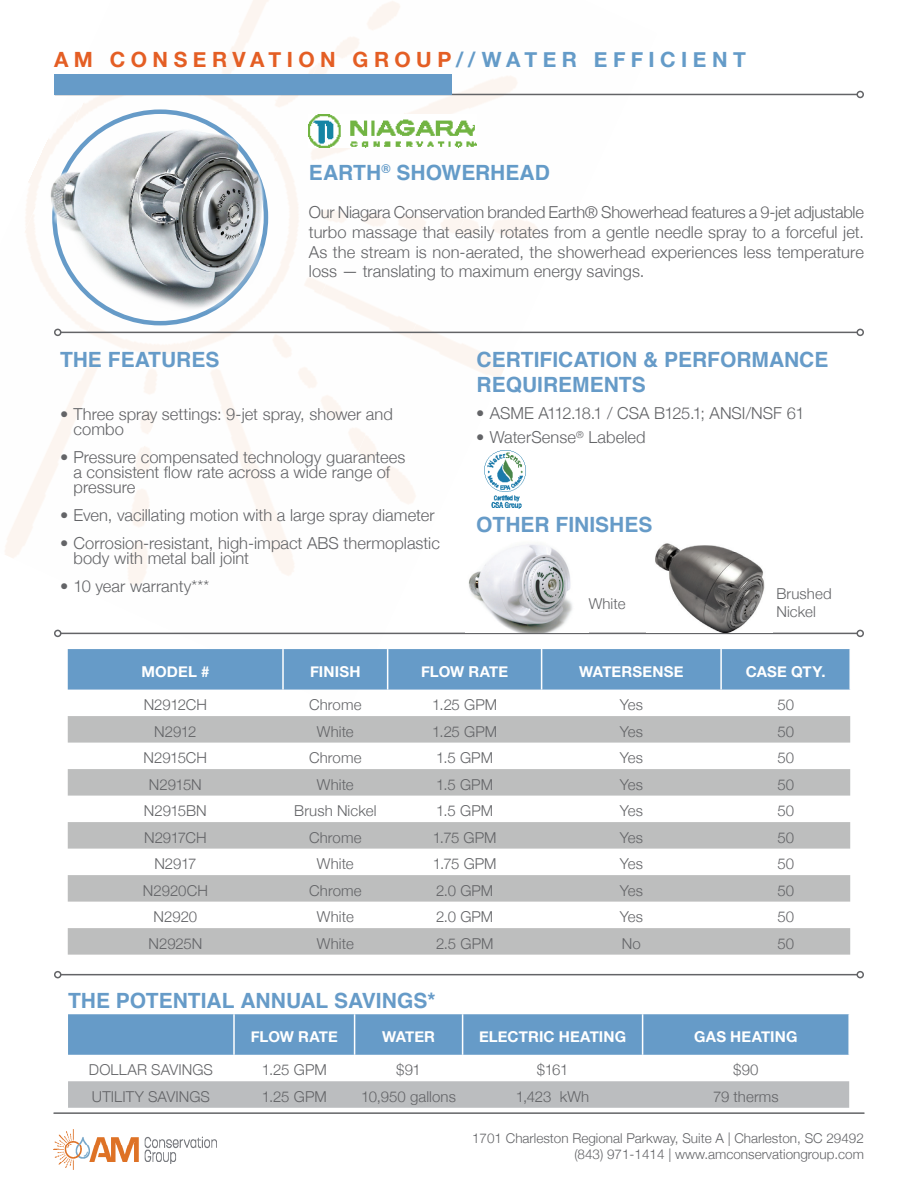
<style>
.page{position:relative;width:918px;height:1188px;background:#fff}
.page>*{position:absolute;margin:0;border:0;box-sizing:border-box;transform-origin:0 0}
.t1{font:700 21px/25.2px "Helvetica";color:#669bc8}
.t2{font:700 21px "Helvetica Neue";letter-spacing:.26em;color:#e45e24}
.t3{font:700 21px "Helvetica";letter-spacing:-.005em;color:#649bc8}
.t4{font:300 16.5px/15px "Helvetica Neue";letter-spacing:.005em;color:#636467}
.t5{font:300 15px/18px "Helvetica Neue";color:#636467}
.t6{font:700 15px "Helvetica Neue";letter-spacing:.01em;color:#fff}
.t7{font:300 15px "Helvetica Neue";letter-spacing:-.02em;color:#636467}
.t8{font:300 13.5px/16.2px "Helvetica Neue";color:#636467;text-align:right}
.s1{color:#649bc8}
</style>
<div class="page">
<hr style="left:54px;top:1112px;width:810px;height:2px;background:#636467">
<img style="left:388px;top:0;width:90px;height:505px">
<img style="left:5px;top:2px;width:383px;height:583px">
<img style="left:5px;top:0;width:293px;height:548px">
<img style="left:5px;top:0;width:203px;height:507px">
<hr style="left:55px;top:94px;width:802px;height:1px;background:#636467">
<div style="left:856px;top:91px;width:8px;height:7px;border:2px solid #636467;border-radius:50%"></div>
<div style="left:54px;top:75px;width:398px;height:20px;background:#669bc8"></div>
<img style="left:53px;top:1130px;width:163px;height:40px">
<hr style="left:61px;top:332px;width:796px;height:1px;background:#636467">
<div style="left:54px;top:329px;width:8px;height:7px;border:2px solid #636467;border-radius:50%"></div>
<div style="left:856px;top:329px;width:8px;height:7px;border:2px solid #636467;border-radius:50%"></div>
<hr style="left:61px;top:633px;width:796px;height:1px;background:#636467">
<div style="left:54px;top:630px;width:8px;height:7px;border:2px solid #636467;border-radius:50%"></div>
<div style="left:856px;top:630px;width:8px;height:7px;border:2px solid #636467;border-radius:50%"></div>
<div style="left:68px;top:649px;width:781px;height:41px;background:#669bc8"></div>
<svg style="left:68px;top:716px;width:782px;height:239px;fill:#bdbebe"></svg>
<hr style="left:282px;top:649px;width:2px;height:41px;background:#fff">
<hr style="left:387px;top:649px;width:1px;height:41px;background:#fff">
<hr style="left:541px;top:649px;width:1px;height:41px;background:#fff">
<hr style="left:720px;top:649px;width:2px;height:41px;background:#fff">
<hr style="left:61px;top:974px;width:796px;height:1px;background:#636467">
<div style="left:54px;top:971px;width:8px;height:7px;border:2px solid #636467;border-radius:50%"></div>
<div style="left:856px;top:971px;width:8px;height:7px;border:2px solid #636467;border-radius:50%"></div>
<div style="left:68px;top:1014px;width:780px;height:41px;background:#669bc8"></div>
<svg style="left:68px;top:1081px;width:781px;height:27px;background:#bcbec0"></svg>
<hr style="left:233px;top:1014px;width:2px;height:41px;background:#fff">
<hr style="left:354px;top:1014px;width:1px;height:41px;background:#fff">
<hr style="left:462px;top:1014px;width:1px;height:41px;background:#fff">
<hr style="left:642px;top:1014px;width:1px;height:41px;background:#fff">
<img style="left:309px;top:115px;width:167px;height:32px">
<img style="left:46px;top:98px;width:224px;height:224px">
<img style="left:468px;top:541px;width:105px;height:92px">
<img style="left:484px;top:450px;width:42px;height:58px">
<img style="left:655px;top:543px;width:110px;height:90px">
<p class="t2" style="left:54px;top:43px;width:693px">AM CONSERVATION GROUP<span class="s1">//WATER EFFICIENT</span></p>
<p class="t3" style="left:309px;top:155px;width:243px">EARTH<sup>®</sup> SHOWERHEAD</p>
<p class="t1" style="left:60px;top:347px;width:161px">THE FEATURES</p>
<p class="t4" style="left:309px;top:201px;width:557px;line-height:19.8px;text-align:justify">Our Niagara Conservation branded Earth® Showerhead features a 9-jet adjustable turbo massage that easily rotates from a gentle needle spray to a forceful jet.<br>As the stream is non-aerated, the showerhead experiences less temperature loss — translating to maximum energy savings.</p>
<p class="t1" style="left:477px;top:347px;width:353px">CERTIFICATION &amp; PERFORMANCE<br>REQUIREMENTS</p>
<p class="t4" style="left:73px;top:405px;width:321px;text-indent:-13px">• Three spray settings: 9-jet spray, shower and combo</p>
<p class="t4" style="left:73px;top:448px;width:334px;text-indent:-13px">• Pressure compensated technology guarantees a consistent flow rate across a wide range of pressure</p>
<p class="t4" style="left:60px;top:506px;width:376px">• Even, vacillating motion with a large spray diameter</p>
<p class="t4" style="left:73px;top:534px;width:368px;text-indent:-13px">• Corrosion-resistant, high-impact ABS thermoplastic body with metal ball joint</p>
<p class="t4" style="left:60px;top:577px;width:151px">• 10 year warranty***</p>
<p class="t4" style="left:476px;top:405px;width:330px">• ASME A112.18.1 / CSA B125.1; ANSI/NSF 61</p>
<p class="t4" style="left:476px;top:429px;width:171px">• WaterSense<sup>®</sup> Labeled</p>
<p class="t1" style="left:476px;top:512px;width:178px">OTHER FINISHES</p>
<p class="t5" style="left:589px;top:594px;width:38px">White</p>
<p class="t5" style="left:776px;top:584px;width:57px">Brushed<br>Nickel</p>
<p class="t6" style="left:141px;top:660px;width:70px">MODEL #</p>
<p class="t6" style="left:310px;top:660px;width:52px">FINISH</p>
<p class="t6" style="left:421px;top:660px;width:89px">FLOW RATE</p>
<p class="t6" style="left:579px;top:660px;width:106px">WATERSENSE</p>
<p class="t6" style="left:746px;top:660px;width:81px">CASE QTY.</p>
<p class="t5" style="left:144px;top:695px;width:65px">N2912CH</p>
<p class="t5" style="left:309px;top:695px;width:54px">Chrome</p>
<p class="t5" style="left:432px;top:695px;width:66px">1.25 GPM</p>
<p class="t5" style="left:620px;top:695px;width:25px">Yes</p>
<p class="t5" style="left:777px;top:695px;width:18px">50</p>
<p class="t5" style="left:154px;top:721px;width:44px">N2912</p>
<p class="t5" style="left:317px;top:721px;width:38px">White</p>
<p class="t5" style="left:432px;top:721px;width:66px">1.25 GPM</p>
<p class="t5" style="left:620px;top:721px;width:25px">Yes</p>
<p class="t5" style="left:777px;top:721px;width:18px">50</p>
<p class="t5" style="left:144px;top:748px;width:65px">N2915CH</p>
<p class="t5" style="left:309px;top:748px;width:54px">Chrome</p>
<p class="t5" style="left:436px;top:748px;width:58px">1.5 GPM</p>
<p class="t5" style="left:620px;top:748px;width:25px">Yes</p>
<p class="t5" style="left:777px;top:748px;width:18px">50</p>
<p class="t5" style="left:149px;top:774px;width:54px">N2915N</p>
<p class="t5" style="left:317px;top:774px;width:38px">White</p>
<p class="t5" style="left:436px;top:774px;width:58px">1.5 GPM</p>
<p class="t5" style="left:620px;top:774px;width:25px">Yes</p>
<p class="t5" style="left:777px;top:774px;width:18px">50</p>
<p class="t5" style="left:144px;top:801px;width:64px">N2915BN</p>
<p class="t5" style="left:294px;top:801px;width:84px">Brush Nickel</p>
<p class="t5" style="left:436px;top:801px;width:58px">1.5 GPM</p>
<p class="t5" style="left:620px;top:801px;width:25px">Yes</p>
<p class="t5" style="left:777px;top:801px;width:18px">50</p>
<p class="t7" style="left:144px;top:825px;width:64px">N2917CH</p>
<p class="t5" style="left:309px;top:827px;width:54px">Chrome</p>
<p class="t5" style="left:433px;top:827px;width:65px">1.75 GPM</p>
<p class="t5" style="left:620px;top:827px;width:25px">Yes</p>
<p class="t5" style="left:777px;top:827px;width:18px">50</p>
<p class="t5" style="left:154px;top:854px;width:44px">N2917</p>
<p class="t5" style="left:317px;top:854px;width:38px">White</p>
<p class="t5" style="left:433px;top:854px;width:65px">1.75 GPM</p>
<p class="t5" style="left:620px;top:854px;width:25px">Yes</p>
<p class="t5" style="left:777px;top:854px;width:18px">50</p>
<p class="t5" style="left:143px;top:880px;width:66px">N2920CH</p>
<p class="t5" style="left:309px;top:880px;width:54px">Chrome</p>
<p class="t5" style="left:436px;top:880px;width:59px">2.0 GPM</p>
<p class="t5" style="left:620px;top:880px;width:25px">Yes</p>
<p class="t5" style="left:777px;top:880px;width:18px">50</p>
<p class="t5" style="left:154px;top:907px;width:45px">N2920</p>
<p class="t5" style="left:317px;top:907px;width:38px">White</p>
<p class="t5" style="left:436px;top:907px;width:59px">2.0 GPM</p>
<p class="t5" style="left:620px;top:907px;width:25px">Yes</p>
<p class="t5" style="left:777px;top:907px;width:18px">50</p>
<p class="t5" style="left:149px;top:933px;width:55px">N2925N</p>
<p class="t5" style="left:317px;top:933px;width:38px">White</p>
<p class="t5" style="left:436px;top:933px;width:59px">2.5 GPM</p>
<p class="t5" style="left:622px;top:933px;width:21px">No</p>
<p class="t5" style="left:777px;top:933px;width:18px">50</p>
<p class="t1" style="left:68px;top:989px;width:369px">THE POTENTIAL ANNUAL SAVINGS*</p>
<p class="t6" style="left:251px;top:1025px;width:89px">FLOW RATE</p>
<p class="t6" style="left:382px;top:1025px;width:55px">WATER</p>
<p class="t6" style="left:479px;top:1025px;width:149px">ELECTRIC HEATING</p>
<p class="t6" style="left:694px;top:1025px;width:105px">GAS HEATING</p>
<p class="t5" style="left:89px;top:1060px;width:126px">DOLLAR SAVINGS</p>
<p class="t5" style="left:262px;top:1060px;width:66px">1.25 GPM</p>
<p class="t5" style="left:396px;top:1060px;width:26px">$91</p>
<p class="t5" style="left:537px;top:1060px;width:33px">$161</p>
<p class="t5" style="left:733px;top:1060px;width:27px">$90</p>
<p class="t5" style="left:92px;top:1086px;width:120px">UTILITY SAVINGS</p>
<p class="t5" style="left:262px;top:1086px;width:66px">1.25 GPM</p>
<p class="t5" style="left:361px;top:1086px;width:96px">10,950 gallons</p>
<p class="t5" style="left:516px;top:1086px;width:75px">1,423 kWh</p>
<p class="t5" style="left:713px;top:1086px;width:67px">79 therms</p>
<p class="t8" style="left:472px;top:1129px;width:393px">1701 Charleston Regional Parkway, Suite A | Charleston, SC 29492 (843) 971-1414 | www.amconservationgroup.com</p>
</div>
